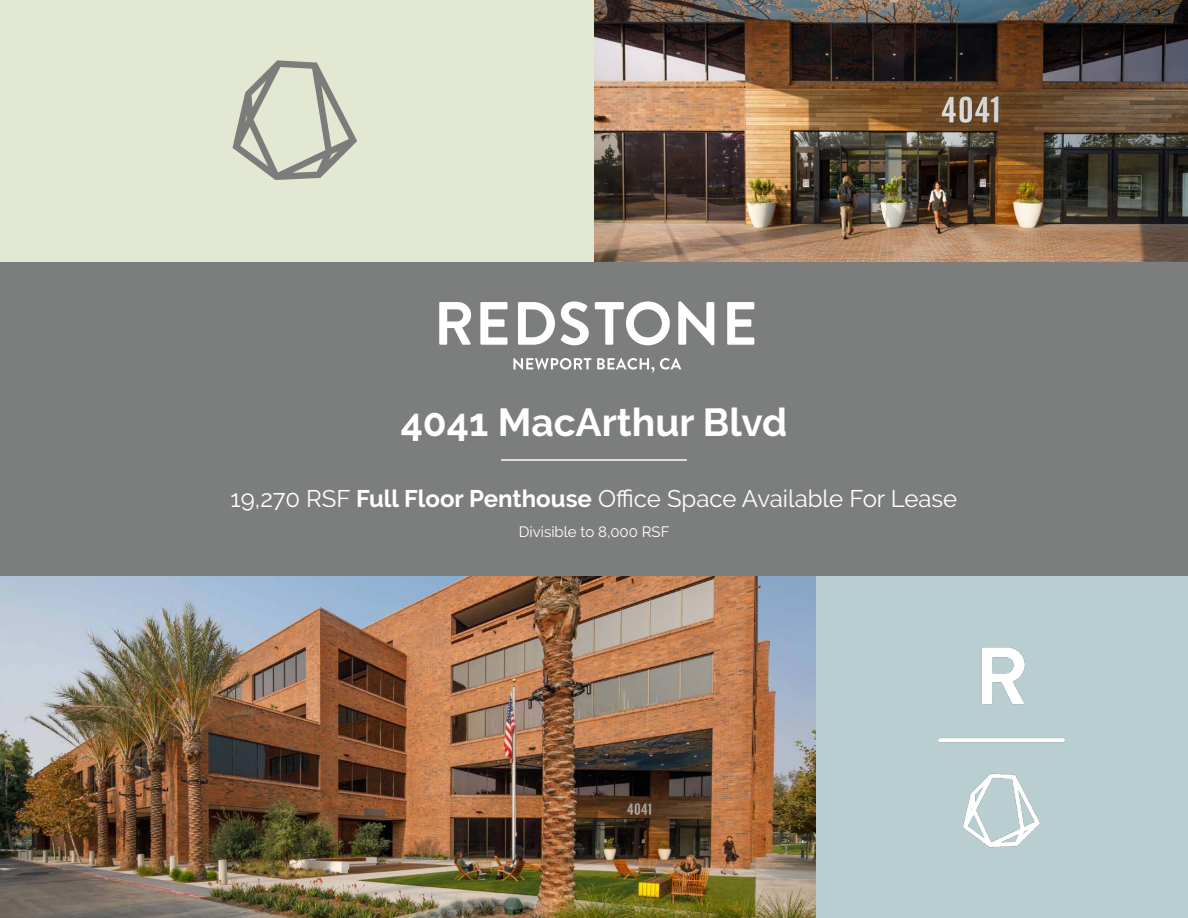
<style>
.page{position:relative;width:1188px;height:918px;background:#fff}
.page>*{position:absolute;margin:0;border:0;box-sizing:border-box;transform-origin:0 0}
.t1{font:700 39px "Raleway";color:#fff}
.t2{font:24px "Raleway";color:#fff}
.t3{font:15px "Raleway";color:#fff}
.s1{font-weight:700}
</style>
<div class="page">
<div style="left:815px;top:576px;width:373px;height:342px;background:#b9ced1"></div>
<div style="left:0;top:0;width:594px;height:262px;background:#e3e8d2"></div>
<img style="left:594px;top:0;width:594px;height:262px">
<img style="left:0;top:576px;width:815px;height:342px">
<div style="left:0;top:262px;width:1188px;height:314px;background:#7c7e7d"></div>
<svg style="left:439px;top:301px;width:315px;height:44px"></svg>
<svg style="left:513px;top:358px;width:78px;height:12px"></svg>
<svg style="left:597px;top:358px;width:57px;height:15px"></svg>
<svg style="left:660px;top:358px;width:21px;height:12px"></svg>
<svg style="left:232px;top:60px;width:125px;height:120px"></svg>
<img style="left:938px;top:647px;width:127px;height:201px">
<hr style="left:501px;top:459px;width:186px;height:2px;background:#fff">
<p class="t1" style="left:401px;top:400px;width:388px">4041 MacArthur Blvd</p>
<p class="t2" style="left:231px;top:484px;width:728px">19,270 RSF <span class="s1">Full Floor Penthouse</span> Office Space Available For Lease</p>
<p class="t3" style="left:519px;top:523px;width:152px">Divisible to 8,000 RSF</p>
</div>
